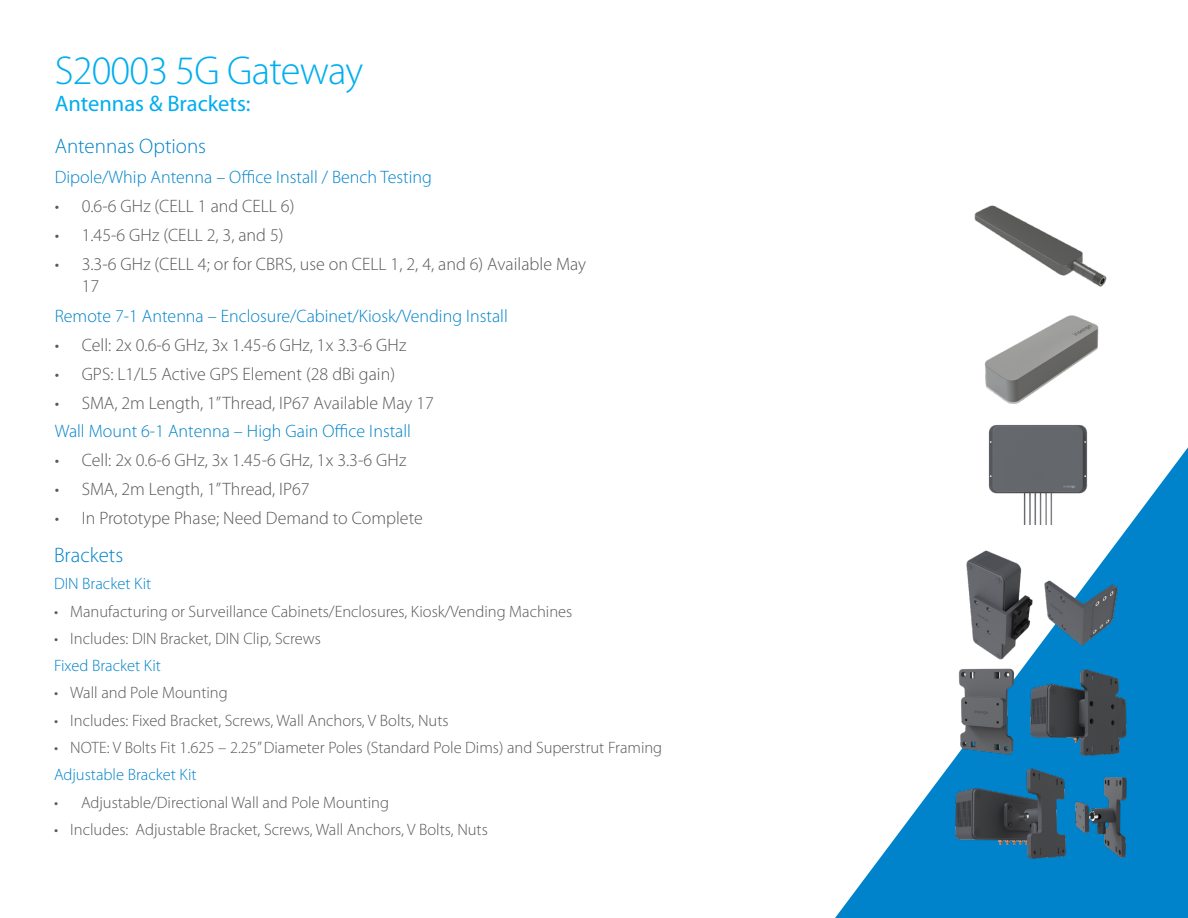
<style>
.page{position:relative;width:1188px;height:918px;background:#fff}
.page>*{position:absolute;margin:0;border:0;box-sizing:border-box;transform-origin:0 0}
.t1{font:300 40.5px "Myriad Pro";letter-spacing:-.02em;color:#00aeef}
.t2{font:22.5px "Myriad Pro";color:#00aeef}
.Header_Level_1{font:300 21px "Myriad Pro";color:#0083ca}
.t3{font:300 18px/21.6px "Myriad Pro";color:#57585a}
.Header_Level_1-2{font:300 18px "Myriad Pro";color:#0083ca}
.Bullets{font:300 18px "Myriad Pro";color:#0083ca}
.t4{font:300 16.5px "Myriad Pro";color:#57585a}
.Header_Level_1-3{font:300 16.5px "Myriad Pro";color:#0083ca}
</style>
<div class="page">
<svg style="left:835px;top:447px;width:353px;height:471px"></svg>
<img style="left:984px;top:315px;width:115px;height:89px">
<img style="left:974px;top:205px;width:133px;height:82px">
<img style="left:976px;top:425px;width:122px;height:99px">
<img style="left:948px;top:764px;width:124px;height:99px">
<img style="left:1067px;top:772px;width:67px;height:91px">
<img style="left:1026px;top:664px;width:108px;height:94px">
<img style="left:948px;top:662px;width:75px;height:100px">
<img style="left:960px;top:546px;width:78px;height:115px">
<img style="left:1038px;top:573px;width:84px;height:76px">
<p class="t1" style="left:55px;top:49px;width:310px">S20003 5G Gateway</p>
<p class="t2" style="left:55px;top:92px;width:197px">Antennas &amp; Brackets:</p>
<p class="Header_Level_1" style="left:55px;top:134px;width:153px">Antennas Options</p>
<p class="Header_Level_1-2" style="left:55px;top:167px;width:379px">Dipole/Whip Antenna – Office Install / Bench Testing</p>
<p class="t3" style="left:55px;top:196px;width:241px">• 0.6-6 GHz (CELL 1 and CELL 6)</p>
<p class="t3" style="left:55px;top:225px;width:230px">• 1.45-6 GHz (CELL 2, 3, and 5)</p>
<p class="t3" style="left:82px;top:254px;width:506px;text-indent:-27px">• 3.3-6 GHz (CELL 4; or for CBRS, use on CELL 1, 2, 4, and 6) Available May<br>17</p>
<p class="Bullets" style="left:55px;top:306px;width:455px">Remote 7-1 Antenna – Enclosure/Cabinet/Kiosk/Vending Install</p>
<p class="t3" style="left:55px;top:335px;width:353px">• Cell: 2x 0.6-6 GHz, 3x 1.45-6 GHz, 1x 3.3-6 GHz</p>
<p class="t3" style="left:55px;top:364px;width:342px">• GPS: L1/L5 Active GPS Element (28 dBi gain)</p>
<p class="t3" style="left:55px;top:393px;width:381px">• SMA, 2m Length, 1” Thread, IP67 Available May 17</p>
<p class="Header_Level_1-2" style="left:55px;top:421px;width:358px">Wall Mount 6-1 Antenna – High Gain Office Install</p>
<p class="t3" style="left:55px;top:449px;width:353px">• Cell: 2x 0.6-6 GHz, 3x 1.45-6 GHz, 1x 3.3-6 GHz</p>
<p class="t3" style="left:55px;top:478px;width:256px">• SMA, 2m Length, 1” Thread, IP67</p>
<p class="t3" style="left:55px;top:507px;width:370px">• In Prototype Phase; Need Demand to Complete</p>
<p class="Header_Level_1" style="left:54px;top:543px;width:71px">Brackets</p>
<p class="Header_Level_1-3" style="left:54px;top:575px;width:99px">DIN Bracket Kit</p>
<p class="t4" style="left:54px;top:602px;width:520px">• Manufacturing or Surveillance Cabinets/Enclosures, Kiosk/Vending Machines</p>
<p class="t4" style="left:54px;top:629px;width:268px">• Includes: DIN Bracket, DIN Clip, Screws</p>
<p class="Header_Level_1-3" style="left:54px;top:657px;width:109px">Fixed Bracket Kit</p>
<p class="t4" style="left:54px;top:684px;width:175px">• Wall and Pole Mounting</p>
<p class="t4" style="left:54px;top:711px;width:396px">• Includes: Fixed Bracket, Screws, Wall Anchors, V Bolts, Nuts</p>
<p class="t4" style="left:54px;top:738px;width:610px">• NOTE: V Bolts Fit 1.625 – 2.25” Diameter Poles (Standard Pole Dims) and Superstrut Framing</p>
<p class="Header_Level_1-3" style="left:54px;top:766px;width:144px">Adjustable Bracket Kit</p>
<p class="t4" style="left:54px;top:793px;width:337px">• Adjustable/Directional Wall and Pole Mounting</p>
<p class="t4" style="left:54px;top:820px;width:435px">• Includes: Adjustable Bracket, Screws, Wall Anchors, V Bolts, Nuts</p>
</div>
